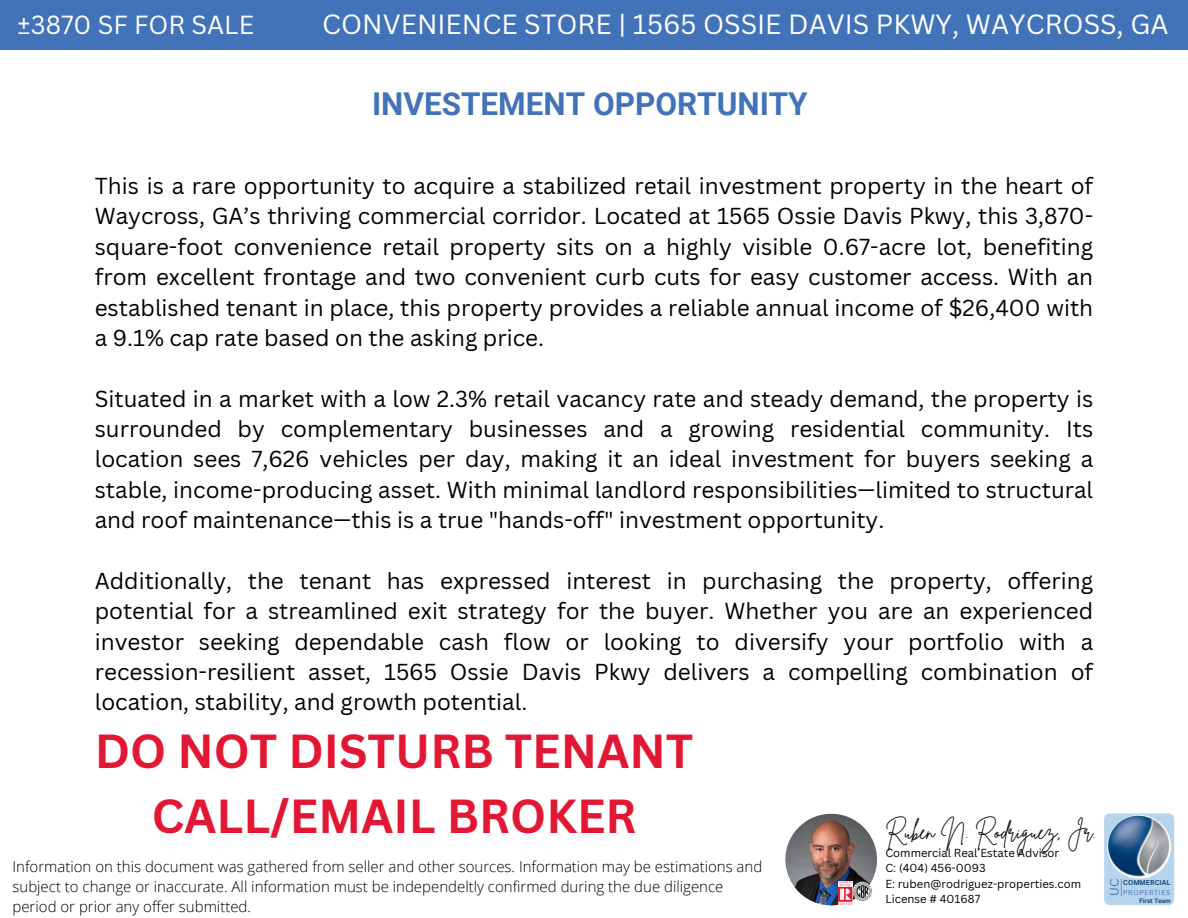
<style>
.page{position:relative;width:1188px;height:918px;background:#fff}
.page>*{position:absolute;margin:0;border:0;box-sizing:border-box;transform-origin:0 0}
.t1{font:700 46.5px/64.2px "Canva Sans";color:#e21733;text-align:center}
.t2{font:700 31.5px "Roboto";color:#4272b7}
.t3{font:27px "Canva Sans";color:#fff}
.t4{font:25.5px "Canva Sans";color:#fff}
.t5{font:22.5px/30.3px "Canva Sans";color:#000;text-align:justify}
.t6{font:21.45px "Brittany Signature";color:#000}
.t7{font:300 15px/20.2px "Open Sans";color:#000}
.t8{font:12px "Canva Sans";color:#4272b7}
.t9{font:11.25px "Canva Sans";color:#000}
.t10{font:700 6.9px "Canva Sans";color:#0e4479}
.t11{font:6.9px "Canva Sans";letter-spacing:.09em;color:#4272b7}
.t12{font:700 6.3px "Canva Sans";color:#0e4479}
</style>
<div class="page">
<div style="left:0;top:0;width:1188px;height:49px;background:#4272b7"></div>
<img style="left:785px;top:814px;width:92px;height:91px;border-radius:50%">
<svg style="left:1104px;top:813px;width:70px;height:92px;background:#92adc6"></svg>
<img style="left:838px;top:882px;width:15px;height:22px">
<img style="left:852px;top:882px;width:20px;height:19px;border-radius:50%">
<h2 class="t4" style="left:17px;top:7px;width:238px">±3870 SF FOR SALE</h2>
<h3 class="t3" style="left:322px;top:5px;width:848px">CONVENIENCE STORE | 1565 OSSIE DAVIS PKWY, WAYCROSS, GA</h3>
<h3 class="t3" style="left:442px;top:5px;width:734px">OFFICE CONDO | 2341 MAIN STREET, TUCKER, GA 30084</h3>
<p class="t2" style="left:372px;top:85px;width:437px">INVESTEMENT OPPORTUNITY</p>
<p class="t5" style="left:95px;top:170px;width:1000px">This is a rare opportunity to acquire a stabilized retail investment property in the heart of Waycross, GA’s thriving commercial corridor. Located at 1565 Ossie Davis Pkwy, this 3,870- square-foot convenience retail property sits on a highly visible 0.67-acre lot, benefiting from excellent frontage and two convenient curb cuts for easy customer access. With an established tenant in place, this property provides a reliable annual income of $26,400 with a 9.1% cap rate based on the asking price.</p>
<h6 class="t5" style="left:95px;top:383px;width:1000px">Situated in a market with a low 2.3% retail vacancy rate and steady demand, the property is surrounded by complementary businesses and a growing residential community. Its location sees 7,626 vehicles per day, making it an ideal investment for buyers seeking a stable, income-producing asset. With minimal landlord responsibilities—limited to structural and roof maintenance—this is a true "hands-off" investment opportunity.</h6>
<p class="t5" style="left:95px;top:565px;width:1000px">Additionally, the tenant has expressed interest in purchasing the property, offering potential for a streamlined exit strategy for the buyer. Whether you are an experienced investor seeking dependable cash flow or looking to diversify your portfolio with a recession-resilient asset, 1565 Ossie Davis Pkwy delivers a compelling combination of location, stability, and growth potential.</p>
<p class="t1" style="left:95px;top:718px;width:600px">DO NOT DISTURB TENANT<br>CALL/EMAIL BROKER</p>
<h3 class="t7" style="left:13px;top:856px;width:751px">Information on this document was gathered from seller and other sources. Information may be estimations and subject to change or inaccurate. All information must be independeltly confirmed during the due diligence period or prior any offer submitted.</h3>
<p class="t6" style="left:885px;top:817px;width:212px">Ruben N. Rodriguez, Jr.</p>
<p class="t9" style="left:885px;top:845px;width:175px">Commercial Real Estate Advisor</p>
<h4 class="t9" style="left:885px;top:860px;width:102px">C: (404) 456-0093</h4>
<p class="t9" style="left:885px;top:876px;width:197px">E: ruben@rodriguez-properties.com</p>
<p class="t9" style="left:885px;top:891px;width:96px">License # 401687</p>
<h4 class="t8" style="left:1106px;top:896px;width:19px;rotate:-90deg">UC</h4>
<h1 class="t10" style="left:1123px;top:878px;width:49px">COMMERCIAL</h1>
<p class="t11" style="left:1123px;top:888px;width:49px">PROPERTIES</p>
<p class="t12" style="left:1139px;top:896px;width:33px">First Team</p>
</div>
